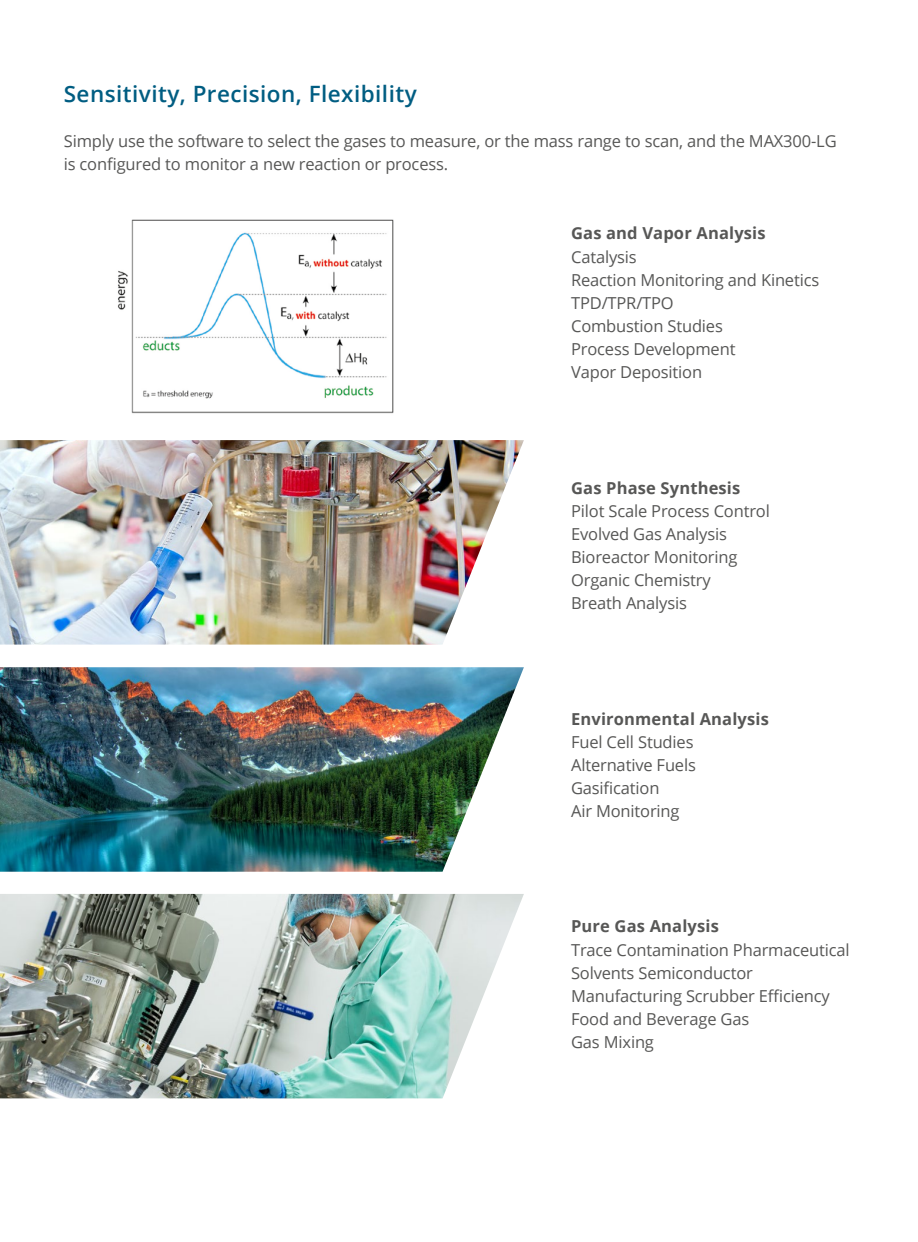
<style>
.page{position:relative;width:918px;height:1242px;background:#fff}
.page>*{position:absolute;margin:0;border:0;box-sizing:border-box;transform-origin:0 0}
.t1{font:600 22.5px "Open Sans";letter-spacing:.02em;color:#005d82}
.t2{font:16.5px/23.1px "Open Sans";letter-spacing:-.01em;color:#575756}
.t3{font:700 16.5px "Open Sans";letter-spacing:.01em;color:#575756}
</style>
<div class="page">
<img style="left:118px;top:219px;width:276px;height:195px">
<img style="left:0;top:440px;width:524px;height:205px">
<img style="left:0;top:667px;width:524px;height:205px">
<img style="left:0;top:894px;width:524px;height:204px">
<h1 class="t1" style="left:64px;top:79px;width:355px">Sensitivity, Precision, Flexibility</h1>
<p class="t2" style="left:64px;top:129px;width:774px">Simply use the software to select the gases to measure, or the mass range to scan, and the MAX300-LG is configured to monitor a new reaction or process.</p>
<p class="t3" style="left:571px;top:222px;width:196px">Gas and Vapor Analysis</p>
<p class="t2" style="left:571px;top:245px;width:250px">Catalysis<br>Reaction Monitoring and Kinetics<br>TPD/TPR/TPO<br>Combustion Studies<br>Process Development<br>Vapor Deposition</p>
<p class="t3" style="left:571px;top:476px;width:171px">Gas Phase Synthesis</p>
<p class="t2" style="left:571px;top:499px;width:200px">Pilot Scale Process Control<br>Evolved Gas Analysis<br>Bioreactor Monitoring<br>Organic Chemistry<br>Breath Analysis</p>
<p class="t3" style="left:571px;top:707px;width:199px">Environmental Analysis</p>
<p class="t2" style="left:571px;top:730px;width:126px">Fuel Cell Studies<br>Alternative Fuels<br>Gasification<br>Air Monitoring</p>
<p class="t3" style="left:571px;top:915px;width:149px">Pure Gas Analysis</p>
<p class="t2" style="left:571px;top:938px;width:280px">Trace Contamination Pharmaceutical<br>Solvents Semiconductor<br>Manufacturing Scrubber Efficiency<br>Food and Beverage Gas<br>Gas Mixing</p>
</div>
